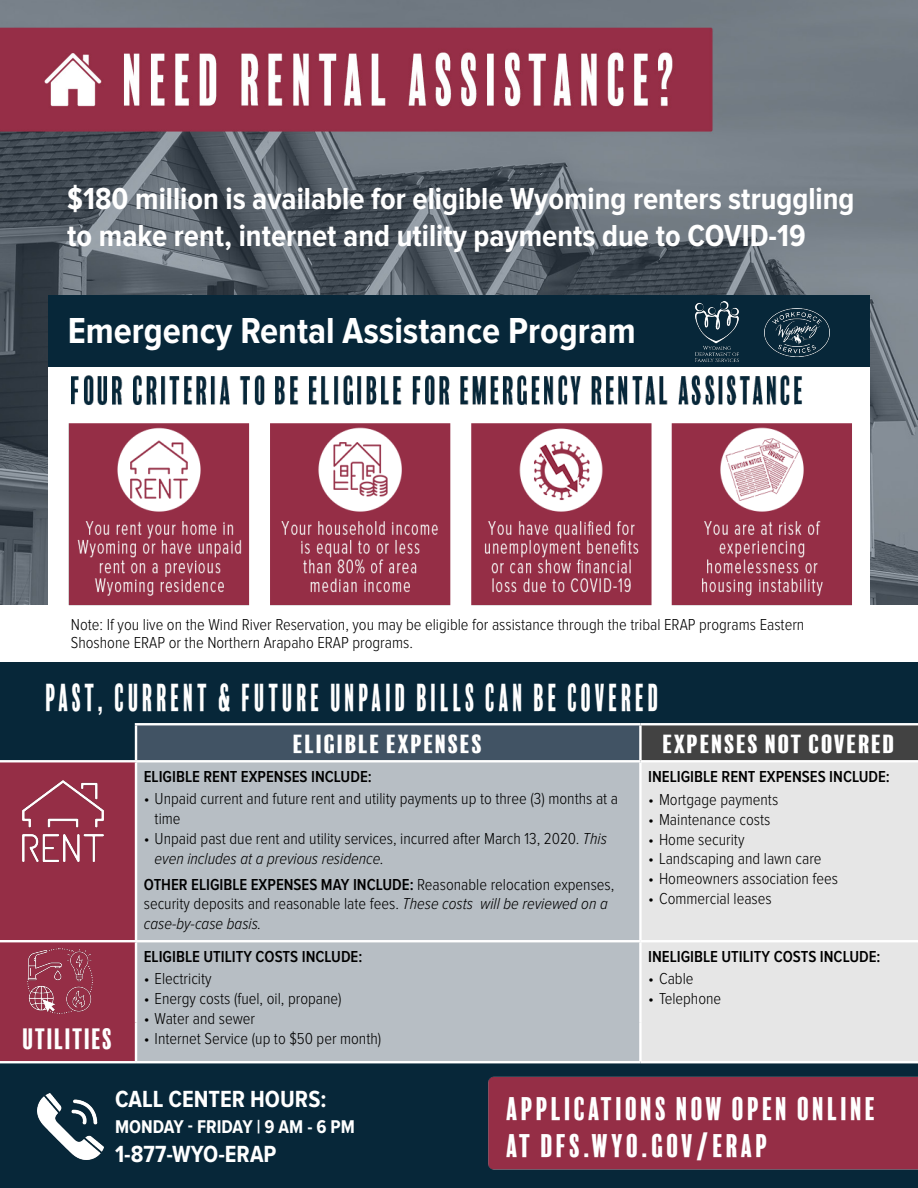
<style>
.page{position:relative;width:918px;height:1188px;background:#fff}
.page>*{position:absolute;margin:0;border:0;box-sizing:border-box;transform-origin:0 0}
.t1{font:700 37.5px "Proxima Nova Cond";color:#fff}
.t2{font:35.7px "Balboa Plus Fill";letter-spacing:.1em;color:#fff;scale:.71 1}
.t3{font:700 31.5px/37.5px "Proxima Nova Cond";color:#fff}
.t4{font:30px "Balboa Plus Fill";letter-spacing:.05em;color:#fff}
.t5{font:27px "Balboa Plus Fill";color:#fff}
.t6{font:700 24.15px "Proxima Nova Cond";color:#fff}
.t7{font:24px "Balboa Plus Fill";color:#fff;scale:1.21 1}
.t8{font:700 19.2px "Proxima Nova Cond";color:#fff}
.t9{font:300 16.5px/19.8px "Proxima Nova Cond";color:#000}
.t10{font:600 16.5px "Proxima Nova Cond";color:#000}
.s1{font-style:italic}
.s2{font-weight:600}
</style>
<div class="page">
<img style="left:0;top:0;width:918px;height:605px">
<div style="left:48px;top:295px;width:822px;height:139px;background:#072739"></div>
<div style="left:0;top:662px;width:918px;height:122px;background:#072739"></div>
<div style="left:0;top:1052px;width:918px;height:136px;background:#072739"></div>
<div style="left:48px;top:367px;width:822px;height:279px;background:#fff"></div>
<img style="left:68px;top:375px;width:784px;height:231px">
<div style="left:136px;top:724px;width:504px;height:37px;background:#415364"></div>
<div style="left:640px;top:724px;width:278px;height:37px;background:#424242"></div>
<div style="left:137px;top:762px;width:502px;height:299px;background:#b7bec4"></div>
<div style="left:642px;top:762px;width:276px;height:299px;background:#e6e6e6"></div>
<hr style="left:135px;top:723px;width:505px;height:2px;background:#fff">
<hr style="left:135px;top:725px;width:2px;height:35px;background:#fff">
<hr style="left:640px;top:723px;width:278px;height:2px;background:#fff">
<hr style="left:639px;top:725px;width:3px;height:35px;background:#fff">
<hr style="left:136px;top:760px;width:504px;height:2px;background:#fff">
<hr style="left:135px;top:762px;width:2px;height:178px;background:#fff">
<hr style="left:640px;top:760px;width:278px;height:2px;background:#fff">
<hr style="left:639px;top:762px;width:3px;height:178px;background:#fff">
<hr style="left:136px;top:940px;width:504px;height:2px;background:#fff">
<hr style="left:640px;top:940px;width:278px;height:2px;background:#fff">
<hr style="left:639px;top:1022px;width:3px;height:39px;background:#fff">
<hr style="left:136px;top:1061px;width:504px;height:2px;background:#fff">
<hr style="left:640px;top:1061px;width:278px;height:2px;background:#fff">
<hr style="left:135px;top:1022px;width:2px;height:39px;background:#fff">
<div style="left:0;top:760px;width:136px;height:301px;background:#952e46"></div>
<hr style="left:0;top:1061px;width:136px;height:2px;background:#fff">
<img style="left:23px;top:781px;width:81px;height:81px">
<img style="left:27px;top:948px;width:65px;height:65px">
<img style="left:38px;top:1093px;width:66px;height:66px">
<div style="left:488px;top:1076px;width:430px;height:94px;background:#952e46"></div>
<img style="left:695px;top:302px;width:43px;height:59px">
<img style="left:765px;top:309px;width:65px;height:47px">
<p class="t3" style="left:67px;top:181px;width:789px">$180 million is available for eligible Wyoming renters struggling to make rent, internet and utility payments due to COVID-19</p>
<p class="t1" style="left:68px;top:313px;width:570px">Emergency Rental Assistance Program</p>
<p class="t9" style="left:71px;top:617px;width:735px;line-height:18px">Note: If you live on the Wind River Reservation, you may be eligible for assistance through the tribal ERAP programs Eastern<br>Shoshone ERAP or the Northern Arapaho ERAP programs.</p>
<p class="t2" style="left:45px;top:678px;width:867px">PAST, CURRENT &amp; FUTURE UNPAID BILLS CAN BE COVERED</p>
<p class="t5" style="left:23px;top:1023px;width:92px">UTILITIES</p>
<p class="t7" style="left:293px;top:730px;width:159px">ELIGIBLE EXPENSES</p>
<p class="t7" style="left:662px;top:730px;width:195px">EXPENSES NOT COVERED</p>
<p class="t10" style="left:144px;top:769px;width:229px">ELIGIBLE RENT EXPENSES INCLUDE:</p>
<p class="t9" style="left:155px;top:790px;width:465px;text-indent:-11px">• Unpaid current and future rent and utility payments up to three (3) months at a time</p>
<p class="t9" style="left:155px;top:829px;width:454px;text-indent:-11px">• Unpaid past due rent and utility services, incurred after March 13, 2020. <span class="s1">This even includes at a previous residence.</span></p>
<p class="t9" style="left:144px;top:875px;width:472px"><span class="s2">OTHER ELIGIBLE EXPENSES MAY INCLUDE:</span> Reasonable relocation expenses, security deposits and reasonable late fees. <span class="s1">These costs will be reviewed on a case-by-case basis.</span></p>
<p class="t10" style="left:648px;top:769px;width:243px">INELIGIBLE RENT EXPENSES INCLUDE:</p>
<p class="t9" style="left:648px;top:790px;width:132px">• Mortgage payments</p>
<p class="t9" style="left:648px;top:810px;width:124px">• Maintenance costs</p>
<p class="t9" style="left:648px;top:830px;width:98px">• Home security</p>
<p class="t9" style="left:648px;top:850px;width:175px">• Landscaping and lawn care</p>
<p class="t9" style="left:648px;top:869px;width:191px">• Homeowners association fees</p>
<p class="t9" style="left:648px;top:889px;width:125px">• Commercial leases</p>
<p class="t10" style="left:144px;top:949px;width:220px">ELIGIBLE UTILITY COSTS INCLUDE:</p>
<p class="t9" style="left:144px;top:970px;width:69px">• Electricity</p>
<p class="t9" style="left:144px;top:989px;width:199px">• Energy costs (fuel, oil, propane)</p>
<p class="t9" style="left:144px;top:1009px;width:113px">• Water and sewer</p>
<p class="t9" style="left:144px;top:1029px;width:239px">• Internet Service (up to $50 per month)</p>
<p class="t10" style="left:648px;top:949px;width:234px">INELIGIBLE UTILITY COSTS INCLUDE:</p>
<p class="t9" style="left:648px;top:970px;width:47px">• Cable</p>
<p class="t9" style="left:648px;top:989px;width:75px">• Telephone</p>
<p class="t6" style="left:115px;top:1088px;width:213px">CALL CENTER HOURS:</p>
<p class="t8" style="left:115px;top:1118px;width:241px">MONDAY - FRIDAY | 9 AM - 6 PM</p>
<p class="t6" style="left:115px;top:1143px;width:163px">1-877-WYO-ERAP</p>
<p class="t4" style="left:506px;top:1092px;width:372px">APPLICATIONS NOW OPEN ONLINE</p>
<p class="t4" style="left:506px;top:1129px;width:264px">AT DFS.WYO.GOV/ERAP</p>
</div>
